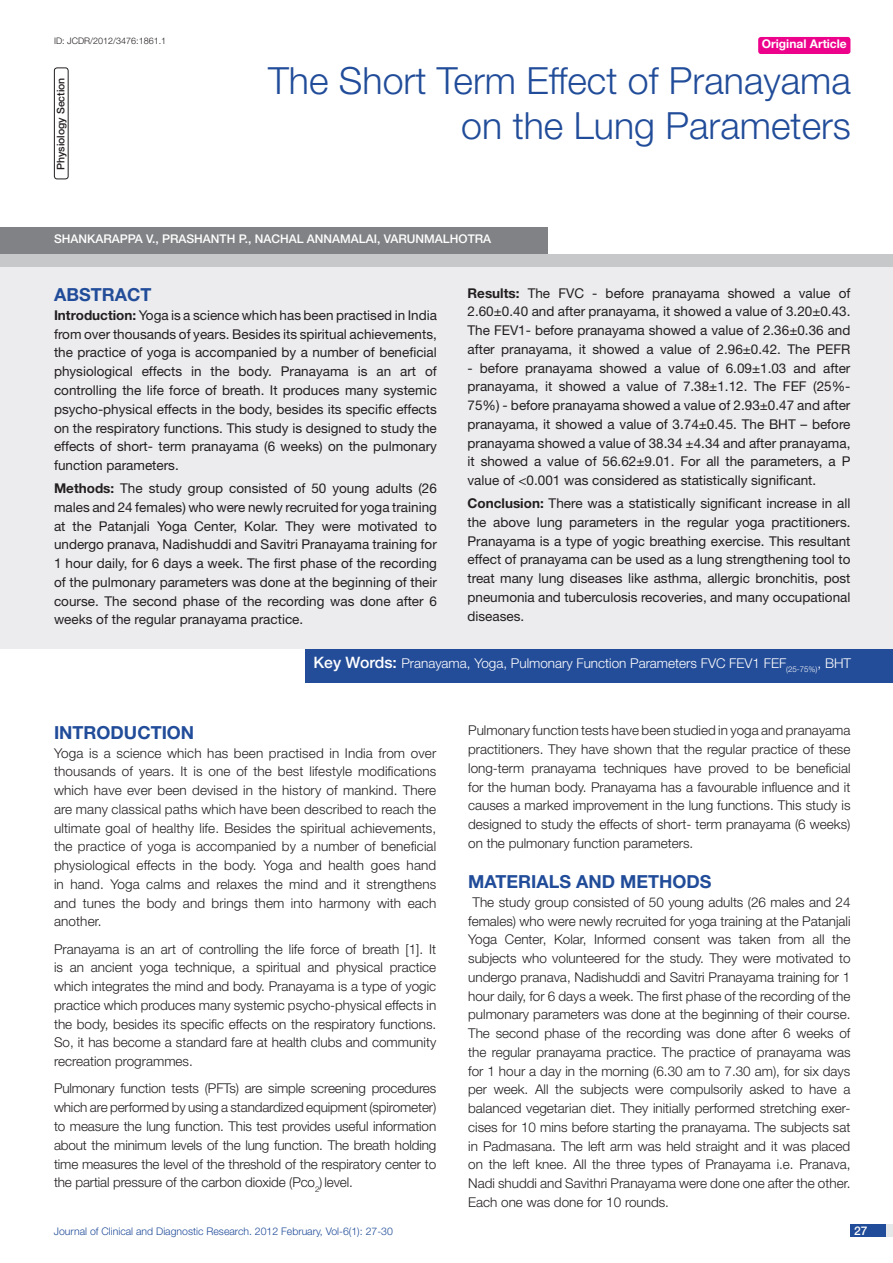
<style>
.page{position:relative;width:893px;height:1263px;background:#fff}
.page>*{position:absolute;margin:0;border:0;box-sizing:border-box;transform-origin:0 0}
.t1{font:300 37.5px/45px "Helvetica Neue";color:#214c99;text-align:right}
.Level_1{font:700 18px "Helvetica Neue";color:#214c99}
.Abstract_head{font:700 18px "Helvetica Neue";color:#214c99}
.Body_text{font:300 13.5px/18.8px "Helvetica Neue";color:#231f20;text-align:justify}
.Abstract_text{font:13.5px/18.8px "Helvetica Neue";color:#231f20;text-align:justify}
.t2{font:300 13.5px "Helvetica Neue";color:#fff}
.Author{font:500 12px "Helvetica Neue";color:#fff}
.t3{font:700 12px "Helvetica Neue";color:#fff}
.t4{font:300 10.5px "Helvetica Neue";color:#214c99}
.t5{font:500 10.5px "Helvetica Neue";color:#231f20}
.DOI{font:300 9px "Helvetica Neue";color:#231f20}
.s1{color:#244d99}
.s2{font-weight:700}
.s3{font-weight:500;font-size:15.75px}
</style>
<div class="page">
<div style="left:850px;top:1224px;width:43px;height:13px;background:#e6e7e9"></div>
<div style="left:850px;top:1224px;width:35px;height:13px;background:#214c99"></div>
<div style="left:0;top:256px;width:893px;height:392px;background:#ececee"></div>
<div style="left:0;top:254px;width:893px;height:12px;background:#c7c8ca"></div>
<div style="left:305px;top:649px;width:588px;height:33px;background:#244d99"></div>
<div style="left:0;top:227px;width:547px;height:27px;background:#808285"></div>
<div style="left:758px;top:37px;width:92px;height:17px;background:#ed028c;border-radius:3px"></div>
<div style="left:54px;top:67px;width:15px;height:112px;border:1px solid #231f20;border-radius:3px"></div>
<p class="DOI" style="left:54px;top:36px;width:114px">ID: JCDR/2012/3476:1861.1</p>
<p class="t5" style="left:54px;top:170px;width:94px;rotate:-90deg">PHYSIOLOGY SECTION</p>
<p class="t3" style="left:762px;top:37px;width:87px">Original Article</p>
<p class="t1" style="left:268px;top:57px;width:584px">The Short Term Effect of Pranayama on the Lung Parameters</p>
<p class="Author" style="left:54px;top:232px;width:439px">SHANKARAPPA V., PRASHANTH P., NACHAL ANNAMALAI, VARUNMALHOTRA</p>
<p class="Abstract_head" style="left:54px;top:284px;width:99px">ABST<span class="s1">RAC</span>T</p>
<p class="Abstract_text" style="left:54px;top:306px;width:384px"><span class="s2">Introduction:</span> Yoga is a science which has been practised in India from over thousands of years. Besides its spiritual achievements, the practice of yoga is accompanied by a number of beneficial physiological effects in the body. Pranayama is an art of controlling the life force of breath. It produces many systemic psycho-physical effects in the body, besides its specific effects on the respiratory functions. This study is designed to study the effects of short- term pranayama (6 weeks) on the pulmonary function parameters.</p>
<p class="Abstract_text" style="left:54px;top:479px;width:384px"><span class="s2">Methods:</span> The study group consisted of 50 young adults (26 males and 24 females) who were newly recruited for yoga training at the Patanjali Yoga Center, Kolar. They were motivated to undergo pranava, Nadishuddi and Savitri Pranayama training for 1 hour daily, for 6 days a week. The first phase of the recording of the pulmonary parameters was done at the beginning of their course. The second phase of the recording was done after 6 weeks of the regular pranayama practice.</p>
<p class="Abstract_text" style="left:468px;top:283px;width:384px"><span class="s2">Results:</span> The FVC - before pranayama showed a value of 2.60±0.40 and after pranayama, it showed a value of 3.20±0.43.<br>The FEV1- before pranayama showed a value of 2.36±0.36 and after pranayama, it showed a value of 2.96±0.42. The PEFR</p>
<p class="Abstract_text" style="left:468px;top:358px;width:384px">- before pranayama showed a value of 6.09±1.03 and after pranayama, it showed a value of 7.38±1.12. The FEF (25%- 75%) - before pranayama showed a value of 2.93±0.47 and after pranayama, it showed a value of 3.74±0.45. The BHT – before pranayama showed a value of 38.34 ±4.34 and after pranayama, it showed a value of 56.62±9.01. For all the parameters, a P value of &lt;0.001 was considered as statistically significant.</p>
<p class="Abstract_text" style="left:468px;top:494px;width:384px"><span class="s2">Conclusion:</span> There was a statistically significant increase in all the above lung parameters in the regular yoga practitioners.<br>Pranayama is a type of yogic breathing exercise. This resultant effect of pranayama can be used as a lung strengthening tool to treat many lung diseases like asthma, allergic bronchitis, post pneumonia and tuberculosis recoveries, and many occupational diseases.</p>
<p class="t2" style="left:313px;top:654px;width:539px"><span class="s3">KEY WORDS:</span> Pranayama, Yoga, Pulmonary Function Parameters FVC FEV1 FEF<sub>(25-75%)</sub>, BHT</p>
<p class="Level_1" style="left:54px;top:721px;width:142px">INTRODUCTION</p>
<p class="Body_text" style="left:54px;top:743px;width:384px">Yoga is a science which has been practised in India from over thousands of years. It is one of the best lifestyle modifications which have ever been devised in the history of mankind. There are many classical paths which have been described to reach the ultimate goal of healthy life. Besides the spiritual achievements, the practice of yoga is accompanied by a number of beneficial physiological effects in the body. Yoga and health goes hand in hand. Yoga calms and relaxes the mind and it strengthens and tunes the body and brings them into harmony with each another.</p>
<p class="Body_text" style="left:54px;top:939px;width:384px">Pranayama is an art of controlling the life force of breath [1]. It is an ancient yoga technique, a spiritual and physical practice which integrates the mind and body. Pranayama is a type of yogic practice which produces many systemic psycho-physical effects in the body, besides its specific effects on the respiratory functions.<br>So, it has become a standard fare at health clubs and community recreation programmes.</p>
<p class="Body_text" style="left:54px;top:1079px;width:384px">Pulmonary function tests (PFTs) are simple screening procedures which are performed by using a standardized equipment (spirometer) to measure the lung function. This test provides useful information about the minimum levels of the lung function. The breath holding time measures the level of the threshold of the respiratory center to the partial pressure of the carbon dioxide (Pco<sub>2</sub>) level.</p>
<p class="Body_text" style="left:468px;top:721px;width:384px">Pulmonary function tests have been studied in yoga and pranayama practitioners. They have shown that the regular practice of these long-term pranayama techniques have proved to be beneficial for the human body. Pranayama has a favourable influence and it causes a marked improvement in the lung functions. This study is designed to study the effects of short- term pranayama (6 weeks) on the pulmonary function parameters.</p>
<p class="Level_1" style="left:468px;top:870px;width:122px">Materials and</p>
<p class="Level_1" style="left:620px;top:870px;width:66px">methods</p>
<p class="Body_text" style="left:468px;top:892px;width:384px;text-align:left;text-indent:4px">The study group consisted of 50 young adults (26 males and 24 females) who were newly recruited for yoga training at the Patanjali Yoga Center, Kolar, Informed consent was taken from all the subjects who volunteered for the study. They were motivated to undergo pranava, Nadishuddi and Savitri Pranayama training for 1 hour daily, for 6 days a week. The first phase of the recording of the pulmonary parameters was done at the beginning of their course.<br>The second phase of the recording was done after 6 weeks of the regular pranayama practice. The practice of pranayama was for 1 hour a day in the morning (6.30 am to 7.30 am), for six days per week. All the subjects were compulsorily asked to have a balanced vegetarian diet. They initially performed stretching exer&shy;cises for 10 mins before starting the pranayama. The subjects sat in Padmasana. The left arm was held straight and it was placed on the left knee. All the three types of Pranayama i.e. Pranava, Nadi shuddi and Savithri Pranayama were done one after the other.<br>Each one was done for 10 rounds.</p>
<p class="t4" style="left:54px;top:1225px;width:341px">Journal of Clinical and Diagnostic Research. 2012 February, Vol-6(1): 27-30</p>
<p class="Author" style="left:854px;top:1223px;width:15px">27</p>
</div>
